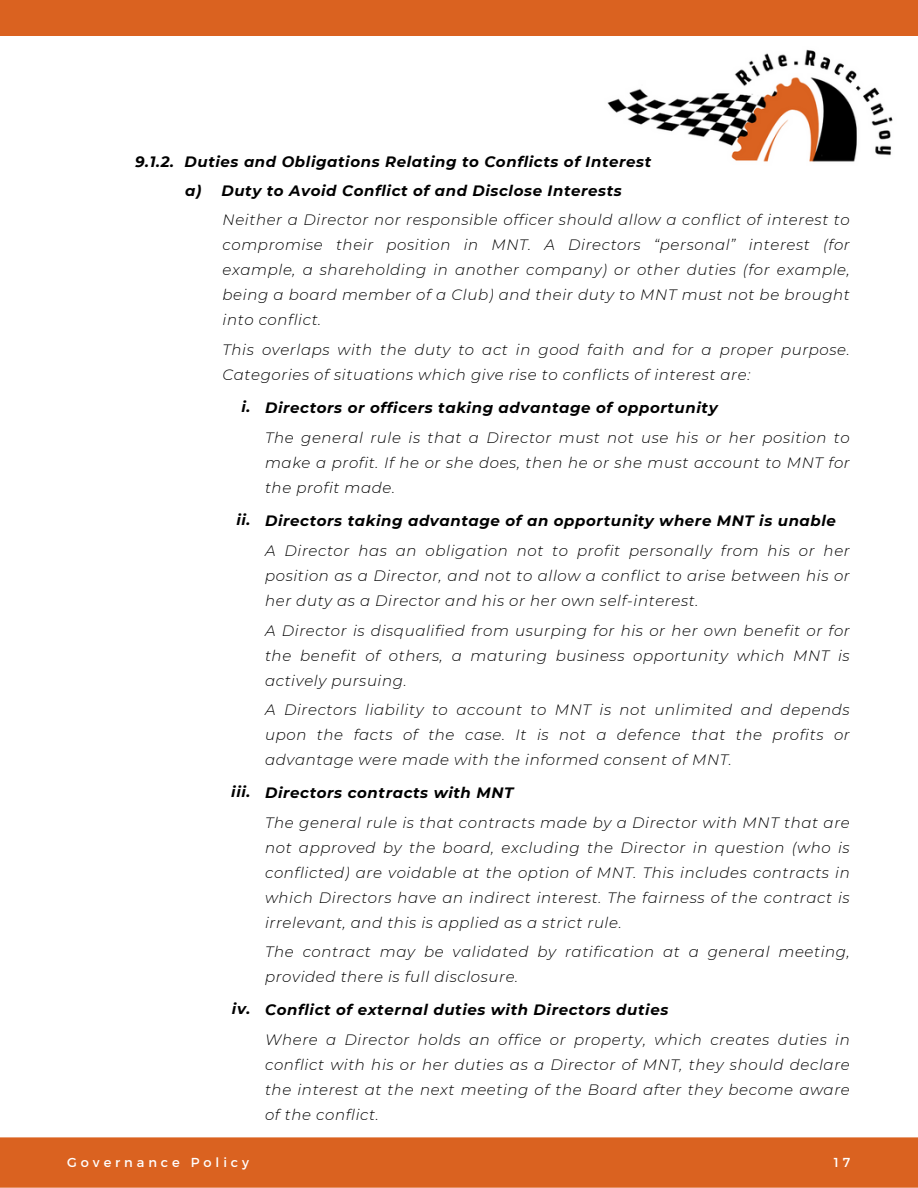
<style>
.page{position:relative;width:918px;height:1188px;background:#fff}
.page>*{position:absolute;margin:0;border:0;box-sizing:border-box;transform-origin:0 0}
.t1{font:italic 300 15px/25px "Montserrat";letter-spacing:.04em;color:#000;text-align:justify}
.t2{font:italic 700 15px "Montserrat";letter-spacing:.04em;color:#000}
.t3{font:13.05px "Montserrat";letter-spacing:.3em;color:#fff}
</style>
<div class="page">
<img style="left:607px;top:49px;width:286px;height:113px">
<div style="left:0;top:0;width:918px;height:36px;background:#da6220"></div>
<div style="left:0;top:1137px;width:918px;height:51px;background:#da6220"></div>
<h1 class="t2" style="left:135px;top:153px;width:518px">9.1.2. Duties and Obligations Relating to Conflicts of Interest</h1>
<p class="t2" style="left:185px;top:181px;width:438px">a) Duty to Avoid Conflict of and Disclose Interests</p>
<h1 class="t1" style="left:223px;top:207px;width:629px">Neither a Director nor responsible officer should allow a conflict of interest to compromise their position in MNT. A Directors “personal” interest (for example, a shareholding in another company) or other duties (for example, being a board member of a Club) and their duty to MNT must not be brought into conflict.</h1>
<h2 class="t1" style="left:223px;top:337px;width:629px">This overlaps with the duty to act in good faith and for a proper purpose.<br>Categories of situations which give rise to conflicts of interest are:</h2>
<h2 class="t2" style="left:241px;top:397px;width:11px">i.</h2>
<h1 class="t2" style="left:265px;top:398px;width:454px">Directors or officers taking advantage of opportunity</h1>
<h1 class="t1" style="left:265px;top:425px;width:586px">The general rule is that a Director must not use his or her position to make a profit. If he or she does, then he or she must account to MNT for the profit made.</h1>
<h2 class="t2" style="left:236px;top:510px;width:16px">ii.</h2>
<h1 class="t2" style="left:265px;top:512px;width:572px">Directors taking advantage of an opportunity where MNT is unable</h1>
<h1 class="t1" style="left:265px;top:538px;width:586px">A Director has an obligation not to profit personally from his or her position as a Director, and not to allow a conflict to arise between his or her duty as a Director and his or her own self-interest.</h1>
<h2 class="t1" style="left:265px;top:618px;width:586px">A Director is disqualified from usurping for his or her own benefit or for the benefit of others, a maturing business opportunity which MNT is actively pursuing.</h2>
<h2 class="t1" style="left:265px;top:697px;width:586px">A Directors liability to account to MNT is not unlimited and depends upon the facts of the case. It is not a defence that the profits or advantage were made with the informed consent of MNT.</h2>
<h2 class="t2" style="left:231px;top:782px;width:21px">iii.</h2>
<h1 class="t2" style="left:265px;top:783px;width:250px">Directors contracts with MNT</h1>
<h1 class="t1" style="left:265px;top:810px;width:586px">The general rule is that contracts made by a Director with MNT that are not approved by the board, excluding the Director in question (who is conflicted) are voidable at the option of MNT. This includes contracts in which Directors have an indirect interest. The fairness of the contract is irrelevant, and this is applied as a strict rule.</h1>
<h2 class="t1" style="left:265px;top:940px;width:586px">The contract may be validated by ratification at a general meeting, provided there is full disclosure.</h2>
<h2 class="t2" style="left:232px;top:1000px;width:20px">iv.</h2>
<h1 class="t2" style="left:265px;top:1001px;width:405px">Conflict of external duties with Directors duties</h1>
<h1 class="t1" style="left:265px;top:1027px;width:586px">Where a Director holds an office or property, which creates duties in conflict with his or her duties as a Director of MNT, they should declare the interest at the next meeting of the Board after they become aware of the conflict.</h1>
<p class="t3" style="left:67px;top:1154px;width:183px">Governance Policy</p>
<p class="t3" style="left:834px;top:1154px;width:18px">1 7</p>
</div>
